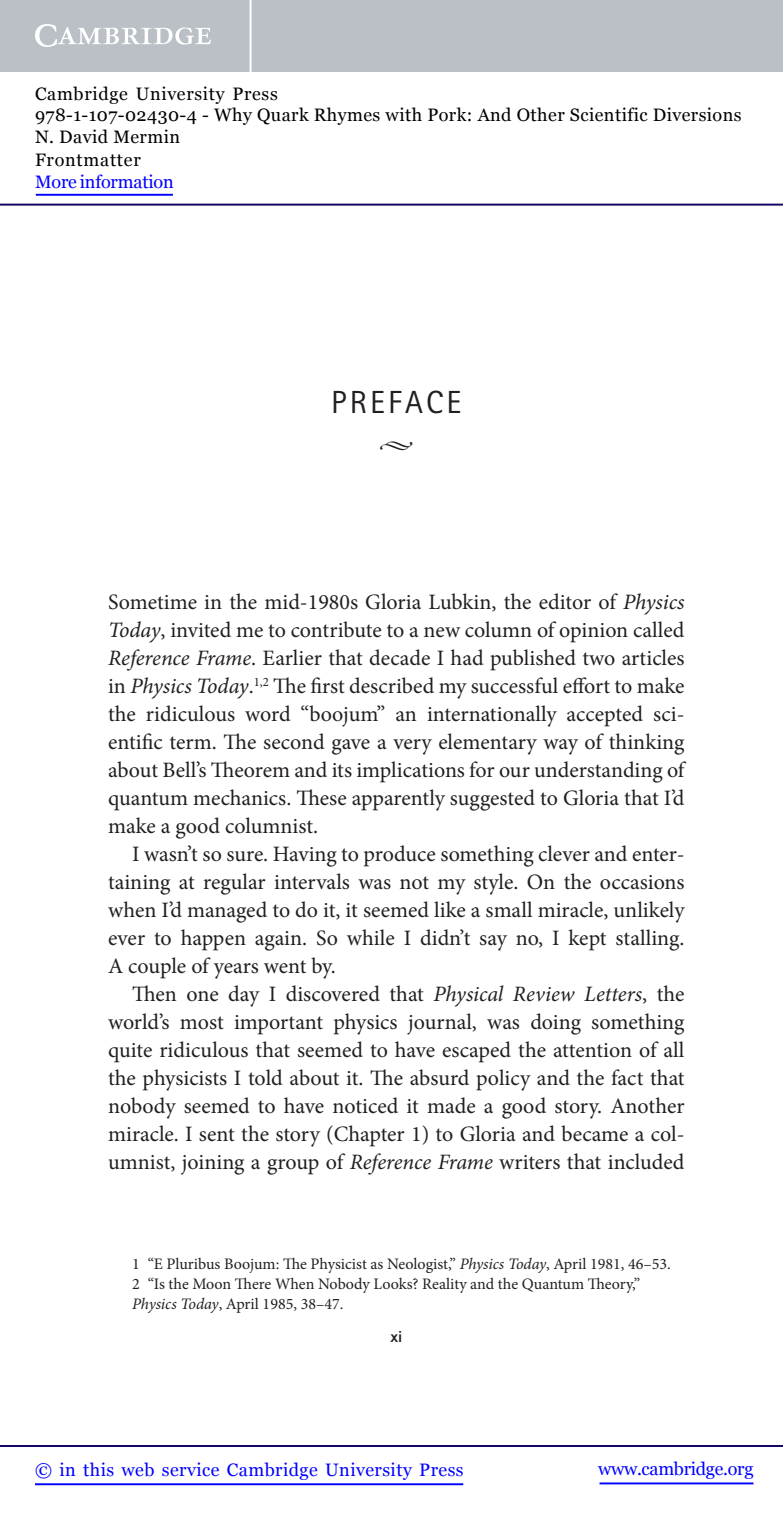
<style>
.page{position:relative;width:783px;height:1515px;background:#fff}
.page>*{position:absolute;margin:0;border:0;box-sizing:border-box;transform-origin:0 0}
.t1{font:32px "Rotis Sans Serif Std";letter-spacing:.1em;color:#231f20}
.t2{font:22px/28px "Minion Pro";color:#231f20;text-align:justify}
.t3{font:18px/21.6px "Georgia";letter-spacing:.025em;color:#000}
.t4{font:18px "Georgia";letter-spacing:.025em;color:#00f}
.t5{font:18px "Georgia";letter-spacing:-.015em;color:#00f}
.t6{font:18px "Georgia";letter-spacing:-.01em;color:#00f}
.t7{font:16px/20px "Minion Pro";color:#231f20}
.t8{font:800 16px "Rotis Sans Serif Std";color:#231f20}
.s1{font-style:italic}
</style>
<div class="page">
<hr style="left:599px;top:1482px;width:154px;height:2px;background:#00f">
<hr style="left:0;top:1445px;width:782px;height:2px;background:#150666">
<hr style="left:35px;top:1483px;width:428px;height:2px;background:#00f">
<div style="left:0;top:0;width:782px;height:72px;background:#bac0c6"></div>
<svg style="left:35px;top:24px;width:176px;height:23px"></svg>
<hr style="left:249px;top:0;width:2px;height:72px;background:#fff">
<hr style="left:0;top:204px;width:782px;height:2px;background:#150666">
<hr style="left:36px;top:194px;width:137px;height:2px;background:#00f">
<p class="t3" style="left:35px;top:83px;width:708px">Cambridge University Press<br>978-1-107-02430-4 - Why Quark Rhymes with Pork: And Other Scientific Diversions<br>N. David Mermin</p>
<p class="t3" style="left:35px;top:150px;width:107px">Frontmatter</p>
<p class="t6" style="left:35px;top:171px;width:140px">More information</p>
<h1 class="t1" style="left:331px;top:383px;width:132px">PREFACE</h1>
<p class="t2" style="left:108px;top:588px;width:578px">Sometime in the mid-1980s Gloria Lubkin, the editor of <span class="s1">Physics Today</span>, invited me to contribute to a new column of opinion called <span class="s1">Reference Frame</span>. Earlier that decade I had published two articles in <span class="s1">Physics Today</span>.<sup>1,2</sup> The first described my successful effort to make the ridiculous word “boojum” an internationally accepted sci&shy;entific term. The second gave a very elementary way of thinking about Bell’s Theorem and its implications for our understanding of quantum mechanics. These apparently suggested to Gloria that I’d make a good columnist.</p>
<p class="t2" style="left:108px;top:840px;width:578px;text-indent:24px">I wasn’t so sure. Having to produce something clever and enter&shy;taining at regular intervals was not my style. On the occasions when I’d managed to do it, it seemed like a small miracle, unlikely ever to happen again. So while I didn’t say no, I kept stalling.<br>A couple of years went by.</p>
<p class="t2" style="left:108px;top:980px;width:578px;text-indent:24px">Then one day I discovered that <span class="s1">Physical Review Letters</span>, the world’s most important physics journal, was doing something quite ridiculous that seemed to have escaped the attention of all the physicists I told about it. The absurd policy and the fact that nobody seemed to have noticed it made a good story. Another miracle. I sent the story (Chapter 1) to Gloria and became a col&shy;umnist, joining a group of <span class="s1">Reference Frame</span> writers that included</p>
<p class="t7" style="left:132px;top:1254px;width:540px">1 “E Pluribus Boojum: The Physicist as Neologist,” <span class="s1">Physics Today</span>, April 1981, 46–53.<br>2 “Is the Moon There When Nobody Looks? Reality and the Quantum Theory,”<br><span class="s1">Physics Today</span>, April 1985, 38–47.</p>
<p class="t8" style="left:390px;top:1326px;width:13px">xi</p>
<p class="t4" style="left:35px;top:1459px;width:430px">© in this web service Cambridge University Press</p>
<p class="t5" style="left:598px;top:1458px;width:157px">www.cambridge.org</p>
</div>
